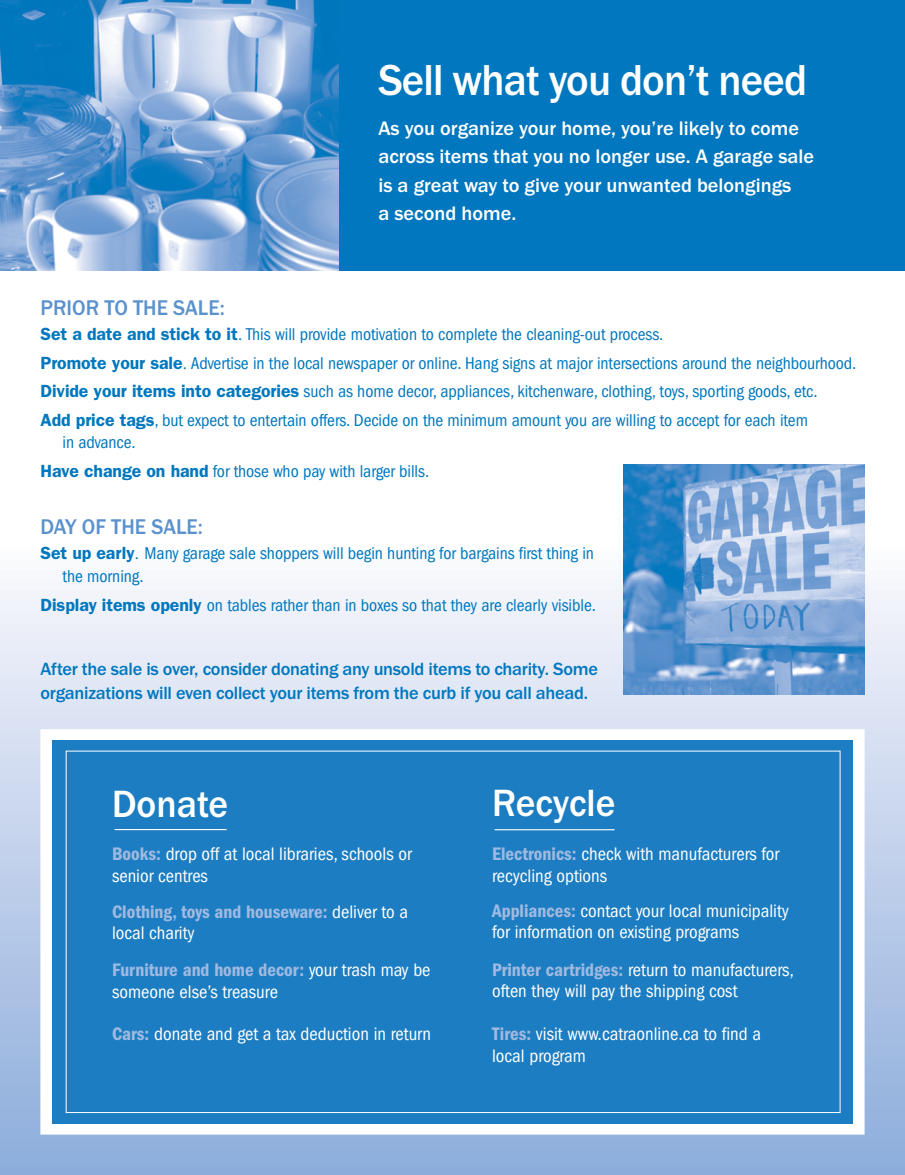
<style>
.page{position:relative;width:905px;height:1175px;background:#fff}
.page>*{position:absolute;margin:0;border:0;box-sizing:border-box;transform-origin:0 0}
.t1{font:500 44.85px "Franklin Gothic";letter-spacing:-.02em;color:#fff;scale:.95 1}
.t2{font:500 39.3px "Franklin Gothic";color:#fff;scale:.95 1}
.t3{font:500 22.05px "Franklin Gothic";color:#5b91cd;scale:.95 1}
.t4{font:500 20.25px/28.5px "Franklin Gothic";color:#fff}
.t5{font:condensed 18.75px/21.6px "Franklin Gothic";color:#fff}
.t6{font:600 condensed 18.75px/21.6px "Franklin Gothic";color:#9fbae1}
.t7{font:500 18.3px/24px "Franklin Gothic";letter-spacing:-.015em;color:#0077be}
.t8{font:condensed 17.7px/28.5px "Franklin Gothic";letter-spacing:-.005em;color:#0077be}
.s1{font-weight:600;font-stretch:normal}
.s2{font-family:"Optima";font-stretch:normal}
.s3{font-weight:600;color:#9fbae1}
.s4{font-weight:400;color:#fff}
</style>
<div class="page">
<div style="left:0;top:548px;width:904px;height:626px;background:linear-gradient(to bottom,#f9f8fd,#8faedc)"></div>
<div style="left:41px;top:730px;width:822px;height:403px;background:#fff"></div>
<div style="left:53px;top:740px;width:800px;height:383px;background:#1c7dc2"></div>
<img style="left:623px;top:464px;width:241px;height:230px">
<div style="left:284px;top:0;width:620px;height:270px;background:#0077be"></div>
<img style="left:0;top:0;width:338px;height:270px">
<hr style="left:115px;top:829px;width:111px;height:1px;background:#fff">
<hr style="left:494px;top:829px;width:120px;height:1px;background:#fff">
<h1 class="t1" style="left:378px;top:64px;width:453px">Sell what you don’t need</h1>
<p class="t4" style="left:378px;top:115px;width:437px">As you organize your home, you’re likely to come across items that you no longer use. A garage sale is a great way to give your unwanted belongings<br>a second home.</p>
<p class="t3" style="left:40px;top:300px;width:195px">PRIOR TO THE SALE:</p>
<p class="t8" style="left:40px;top:322px;width:817px"><span class="s1">Set a date and stick to it</span><span class="s2">.</span> This will provide motivation to complete the cleaning-out process.<br><span class="s1">Promote your sale</span><span class="s2">.</span> Advertise in the local newspaper or online. Hang signs at major intersections around the neighbourhood.<br><span class="s1">Divide your items into categories</span> such as home decor, appliances, kitchenware, clothing, toys, sporting goods, etc.<br><span class="s1">Add price tags</span>, but expect to entertain offers. Decide on the minimum amount you are willing to accept for each item</p>
<p class="t8" style="left:41px;top:430px;width:390px;text-indent:22px">in advance.<br><span class="s1">Have change on hand</span> for those who pay with larger bills.</p>
<p class="t3" style="left:40px;top:519px;width:172px">DAY OF THE SALE:</p>
<p class="t8" style="left:63px;top:544px;width:533px;line-height:22.5px;text-indent:-22px"><span class="s1">Set up early</span><span class="s2">.</span> Many garage sale shoppers will begin hunting for bargains first thing in the morning.</p>
<p class="t8" style="left:40px;top:592px;width:557px"><span class="s1">Display items openly</span> on tables rather than in boxes so that they are clearly visible.</p>
<p class="t7" style="left:40px;top:658px;width:559px">After the sale is over, consider donating any unsold items to charity. Some organizations will even collect your items from the curb if you call ahead.</p>
<h2 class="t2" style="left:112px;top:789px;width:124px">Donate</h2>
<p class="t5" style="left:112px;top:844px;width:301px"><span class="s3">Books:</span> drop off at local libraries, schools or senior centres</p>
<p class="t6" style="left:112px;top:902px;width:298px">Clothing, toys and houseware: <span class="s4">deliver to a local charity</span></p>
<p class="t5" style="left:112px;top:960px;width:320px"><span class="s3">Furniture and home decor:</span> your trash may be someone else’s treasure</p>
<p class="t5" style="left:112px;top:1024px;width:320px"><span class="s3">Cars:</span> donate and get a tax deduction in return</p>
<h2 class="t2" style="left:492px;top:789px;width:131px">Recycle</h2>
<p class="t5" style="left:492px;top:844px;width:289px"><span class="s3">Electronics:</span> check with manufacturers for recycling options</p>
<p class="t5" style="left:492px;top:901px;width:298px"><span class="s3">Appliances:</span> contact your local municipality for information on existing programs</p>
<p class="t5" style="left:492px;top:960px;width:303px"><span class="s3">Printer cartridges:</span> return to manufacturers, often they will pay the shipping cost</p>
<p class="t5" style="left:492px;top:1024px;width:270px"><span class="s3">Tires:</span> visit www.catraonline.ca to find a local program</p>
</div>
